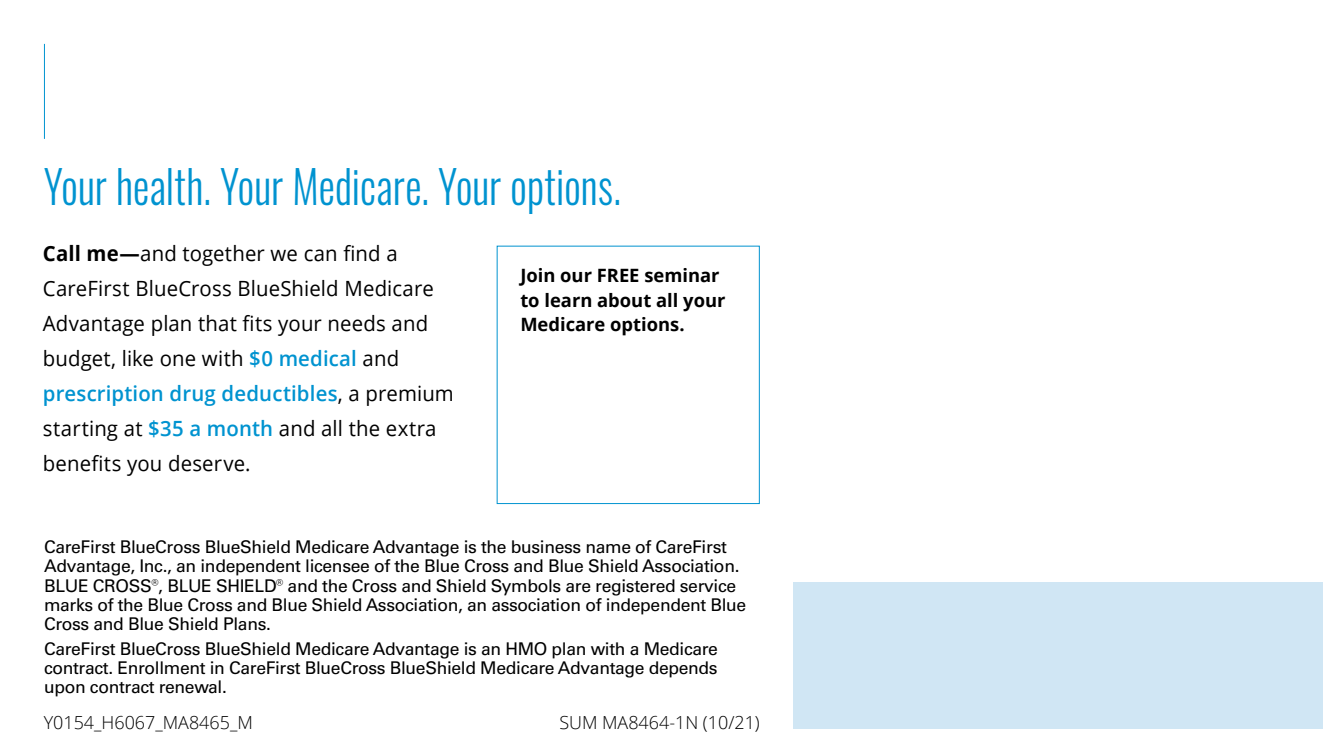
<style>
.page{position:relative;width:1323px;height:756px;background:#fff}
.page>*{position:absolute;margin:0;border:0;box-sizing:border-box;transform-origin:0 0}
.t1{font:300 45.5px "Oswald";color:#0093d0;scale:.9 1}
.t2{font:21px/35px "Open Sans";letter-spacing:.005em;color:#000}
.MA-Body_Text_Semibol{font:700 18.38px/24.5px "Open Sans";color:#000}
.MA-ItemNumber{font:300 17.85px "Open Sans";color:#000}
.MA-Disclaimer{font:17.5px/19.2px "Univers LT Pro 55 Roman";letter-spacing:-.02em;color:#000}
.s1{font-weight:700}
.s2{font-weight:600;color:#0093d0}
</style>
<div class="page">
<hr style="left:44px;top:44px;width:1px;height:95px;background:#0093d0">
<div style="left:794px;top:582px;width:529px;height:147px;background:#d0e6f4"></div>
<div style="left:497px;top:246px;width:263px;height:258px;border:1px solid #0093d0"></div>
<p class="t1" style="left:44px;top:146px;width:643px">Your health. Your Medicare. Your options.</p>
<p class="t2" style="left:43px;top:235px;width:412px"><span class="s1">Call me—</span>and together we can find a CareFirst BlueCross BlueShield Medicare Advantage plan that fits your needs and budget, like one with <span class="s2">$0 medical</span> and <span class="s2">prescription drug deductibles</span>, a premium starting at <span class="s2">$35 a month</span> and all the extra benefits you deserve.</p>
<p class="MA-Body_Text_Semibol" style="left:520px;top:263px;width:207px">Join our FREE seminar to learn about all your<br>Medicare options.</p>
<p class="MA-Disclaimer" style="left:44px;top:536px;width:704px">CareFirst BlueCross BlueShield Medicare Advantage is the business name of CareFirst Advantage, Inc., an independent licensee of the Blue Cross and Blue Shield Association.<br>BLUE CROSS®, BLUE SHIELD® and the Cross and Shield Symbols are registered service marks of the Blue Cross and Blue Shield Association, an association of independent Blue Cross and Blue Shield Plans.</p>
<p class="MA-Disclaimer" style="left:44px;top:638px;width:675px;text-align:justify">CareFirst BlueCross BlueShield Medicare Advantage is an HMO plan with a Medicare contract. Enrollment in CareFirst BlueCross BlueShield Medicare Advantage depends upon contract renewal.</p>
<p class="MA-ItemNumber" style="left:44px;top:710px;width:211px">Y0154_H6067_MA8465_M</p>
<p class="MA-ItemNumber" style="left:559px;top:710px;width:202px">SUM MA8464-1N (10/21)</p>
</div>
